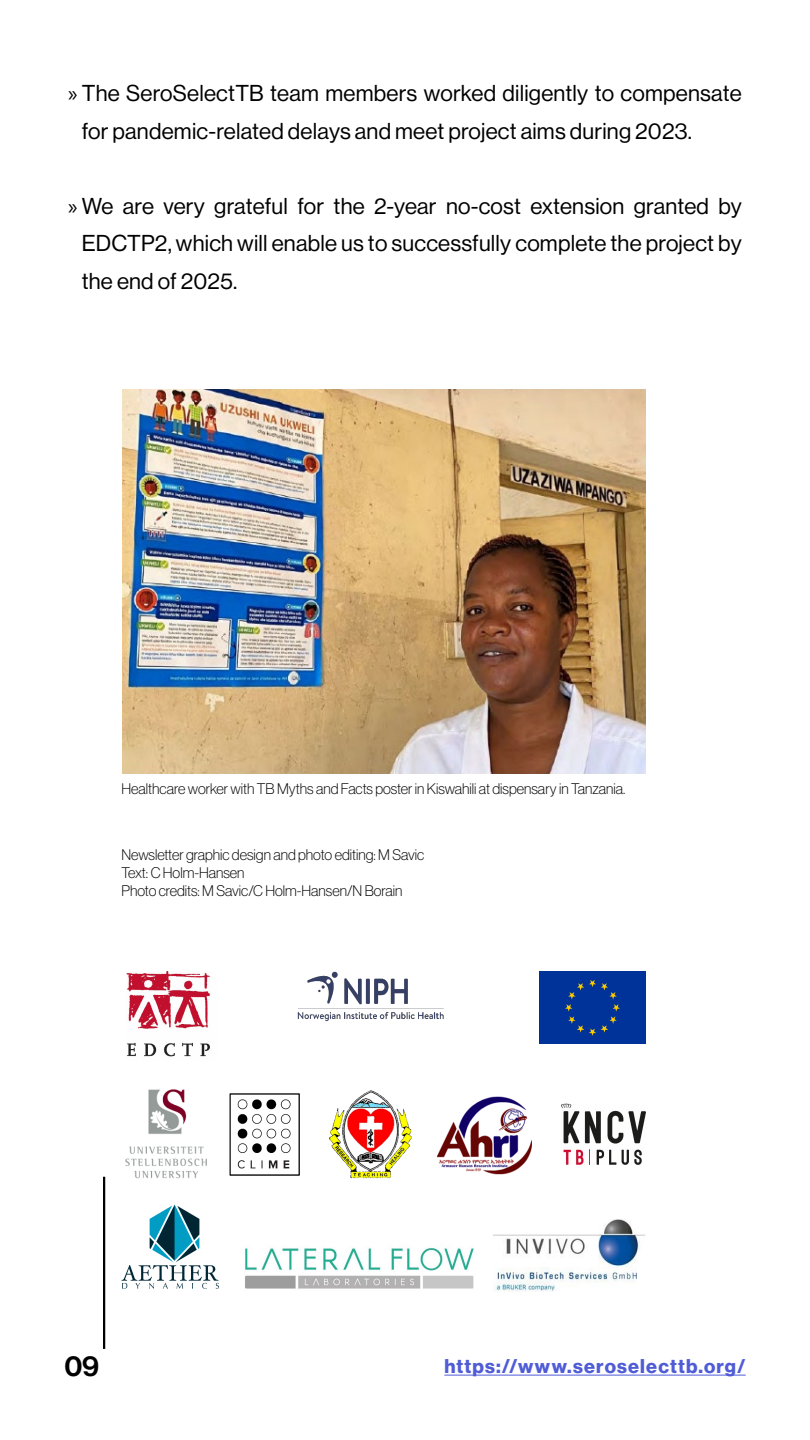
<style>
.page{position:relative;width:810px;height:1440px;background:#fff}
.page>*{position:absolute;margin:0;border:0;box-sizing:border-box;transform-origin:0 0}
.t1{font:28.5px "N Haas Grotesk DS Pro 65 Md";color:#000}
.t2{font:22.5px/37.5px "N Haas Grotesk DS Pro 55 Rg";letter-spacing:.01em;color:#000}
.Textkörper_2{font:19.5px "N Haas Grotesk DS Pro 75 Bd";letter-spacing:.06em;color:#4f5cd6}
.t3{font:15px "N Haas Grotesk DS Pro 35 X Lt";color:#000}
.s1{font-family:"Myriad Pro"}
</style>
<div class="page">
<img style="left:122px;top:389px;width:524px;height:385px">
<hr style="left:444px;top:1375px;width:302px;height:1px;background:#4f5cd6">
<hr style="left:103px;top:1177px;width:2px;height:172px;background:#000">
<img style="left:122px;top:1204px;width:97px;height:85px">
<img style="left:245px;top:1247px;width:229px;height:42px">
<img style="left:126px;top:971px;width:84px;height:86px">
<img style="left:297px;top:971px;width:147px;height:50px">
<div style="left:539px;top:971px;width:107px;height:73px;background:#039"></div>
<img style="left:125px;top:1089px;width:82px;height:90px">
<img style="left:438px;top:1096px;width:93px;height:79px">
<img style="left:494px;top:1219px;width:152px;height:73px">
<img style="left:329px;top:1090px;width:83px;height:89px">
<img style="left:237px;top:1099px;width:54px;height:70px">
<img style="left:562px;top:1103px;width:84px;height:62px">
<p class="t2" style="left:82px;top:75px;width:662px;text-indent:-14px"><span class="s1">»</span> The SeroSelectTB team members worked diligently to compensate for pandemic-related delays and meet project aims during 2023.</p>
<p class="t2" style="left:82px;top:187px;width:662px;text-align:justify;text-indent:-14px"><span class="s1">»</span> We are very grateful for the 2-year no-cost extension granted by EDCTP2, which will enable us to successfully complete the project by the end of 2025.</p>
<p class="t3" style="left:122px;top:780px;width:505px">Healthcare worker with TB Myths and Facts poster in Kiswahili at dispensary in Tanzania.</p>
<p class="t3" style="left:122px;top:846px;width:304px">Newsletter graphic design and photo editing: M Savic</p>
<p class="t3" style="left:122px;top:864px;width:125px">Text: C Holm-Hansen</p>
<p class="t3" style="left:122px;top:882px;width:282px">Photo credits: M Savic/C Holm-Hansen/N Borain</p>
<p class="t1" style="left:64px;top:1349px;width:36px">09</p>
<p class="Textkörper_2" style="left:444px;top:1354px;width:303px">https://www.seroselecttb.org/</p>
</div>
